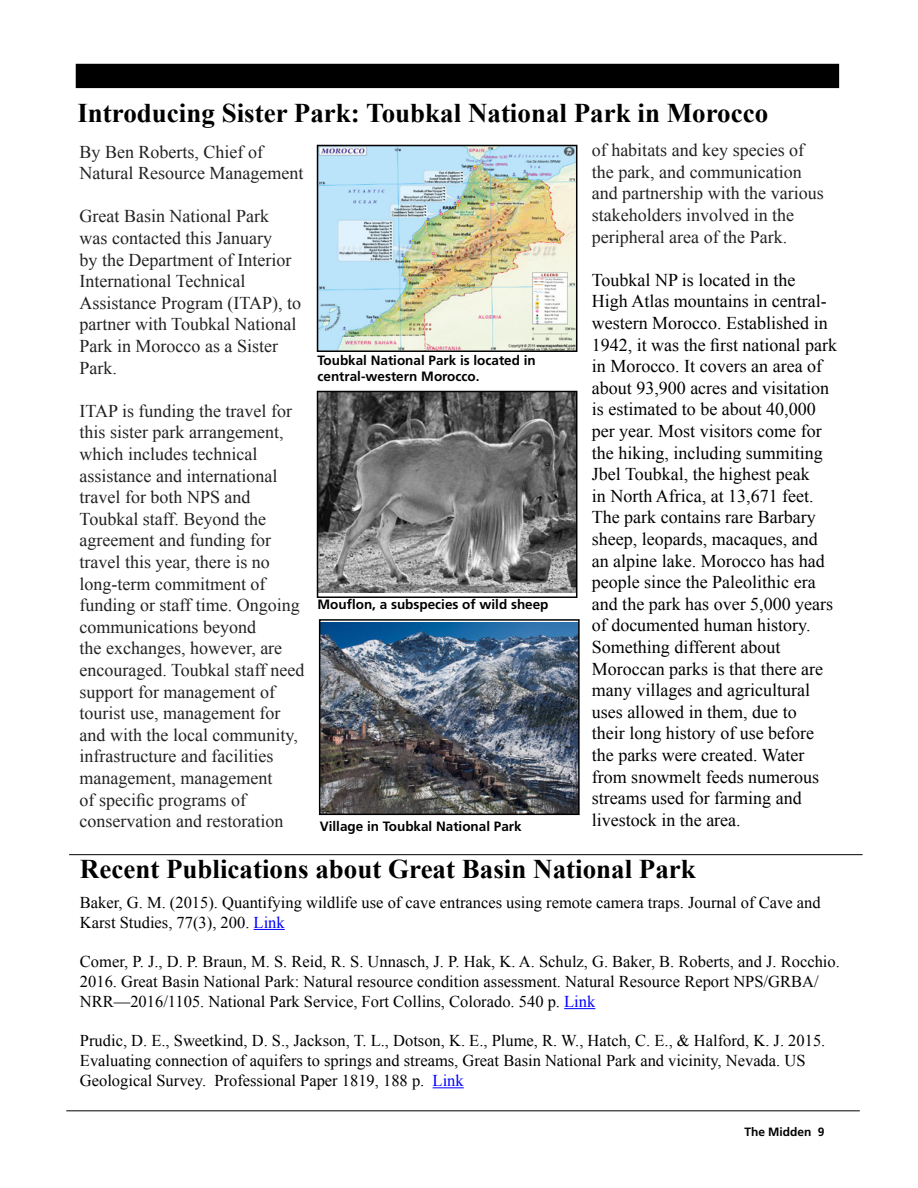
<style>
.page{position:relative;width:918px;height:1188px;background:#fff}
.page>*{position:absolute;margin:0;border:0;box-sizing:border-box;transform-origin:0 0}
.t1{font:700 27px "Times New Roman";color:#000}
.t2{font:18px/21.6px "Times New Roman";color:#222}
.t3{font:18px/21.6px "Times New Roman";color:#000}
.t4{font:16.5px/19.8px "Times New Roman";color:#000}
.t5{font:700 13.5px/16.2px "Frutiger LT Std";color:#000}
.t6{font:700 12px "Frutiger LT Std";color:#000}
.s1{color:#00f}
</style>
<div class="page">
<div style="left:76px;top:64px;width:763px;height:24px;background:#000"></div>
<hr style="left:66px;top:1111px;width:794px;height:1px;background:#000">
<hr style="left:254px;top:929px;width:31px;height:1px;background:#00f">
<hr style="left:564px;top:1008px;width:31px;height:1px;background:#00f">
<hr style="left:433px;top:1087px;width:31px;height:1px;background:#00f">
<img style="left:320px;top:148px;width:254px;height:201px">
<div style="left:317px;top:145px;width:260px;height:207px;border:2px solid #000"></div>
<img style="left:320px;top:394px;width:254px;height:199px">
<div style="left:317px;top:391px;width:260px;height:207px;border:2px solid #000"></div>
<img style="left:322px;top:623px;width:255px;height:189px">
<div style="left:319px;top:619px;width:261px;height:196px;border:2px solid #000"></div>
<hr style="left:69px;top:854px;width:794px;height:1px;background:#000">
<h1 class="t1" style="left:77px;top:95px;width:692px">Introducing Sister Park: Toubkal National Park in Morocco</h1>
<p class="t2" style="left:80px;top:141px;width:225px">By Ben Roberts, Chief of<br>Natural Resource Management</p>
<p class="t2" style="left:80px;top:205px;width:223px">Great Basin National Park was contacted this January<br>by the Department of Interior<br>International Technical<br>Assistance Program (ITAP), to partner with Toubkal National<br>Park in Morocco as a Sister<br>Park.</p>
<p class="t2" style="left:80px;top:400px;width:226px">ITAP is funding the travel for this sister park arrangement, which includes technical assistance and international travel for both NPS and<br>Toubkal staff. Beyond the agreement and funding for travel this year, there is no long-term commitment of funding or staff time. Ongoing communications beyond<br>the exchanges, however, are encouraged. Toubkal staff need support for management of tourist use, management for and with the local community, infrastructure and facilities management, management<br>of specific programs of conservation and restoration</p>
<h1 class="t1" style="left:80px;top:850px;width:618px">Recent Publications about Great Basin National Park</h1>
<p class="t2" style="left:592px;top:139px;width:233px">of habitats and key species of the park, and communication and partnership with the various stakeholders involved in the peripheral area of the Park.</p>
<p class="t3" style="left:592px;top:269px;width:247px">Toubkal NP is located in the<br>High Atlas mountains in central&shy;western Morocco. Established in<br>1942, it was the first national park in Morocco. It covers an area of about 93,900 acres and visitation is estimated to be about 40,000 per year. Most visitors come for the hiking, including summiting<br>Jbel Toubkal, the highest peak<br>in North Africa, at 13,671 feet.<br>The park contains rare Barbary sheep, leopards, macaques, and an alpine lake. Morocco has had people since the Paleolithic era and the park has over 5,000 years of documented human history.<br>Something different about<br>Moroccan parks is that there are many villages and agricultural uses allowed in them, due to<br>their long history of use before the parks were created. Water from snowmelt feeds numerous streams used for farming and livestock in the area.</p>
<p class="t5" style="left:318px;top:352px;width:220px">Toubkal National Park is located in central-western Morocco.</p>
<p class="t5" style="left:318px;top:597px;width:233px">Mouflon, a subspecies of wild sheep</p>
<p class="t5" style="left:320px;top:818px;width:203px">Village in Toubkal National Park</p>
<p class="t4" style="left:80px;top:892px;width:742px">Baker, G. M. (2015). Quantifying wildlife use of cave entrances using remote camera traps. Journal of Cave and<br>Karst Studies, 77(3), 200. <span class="s1">Link</span></p>
<p class="t4" style="left:80px;top:952px;width:761px">Comer, P. J., D. P. Braun, M. S. Reid, R. S. Unnasch, J. P. Hak, K. A. Schulz, G. Baker, B. Roberts, and J. Rocchio.<br>2016. Great Basin National Park: Natural resource condition assessment. Natural Resource Report NPS/GRBA/<br>NRR—2016/1105. National Park Service, Fort Collins, Colorado. 540 p. <span class="s1">Link</span></p>
<p class="t4" style="left:80px;top:1031px;width:747px">Prudic, D. E., Sweetkind, D. S., Jackson, T. L., Dotson, K. E., Plume, R. W., Hatch, C. E., &amp; Halford, K. J. 2015.<br>Evaluating connection of aquifers to springs and streams, Great Basin National Park and vicinity, Nevada. US<br>Geological Survey. Professional Paper 1819, 188 p. <span class="s1">Link</span></p>
<p class="t6" style="left:744px;top:1125px;width:82px">The Midden 9</p>
</div>
